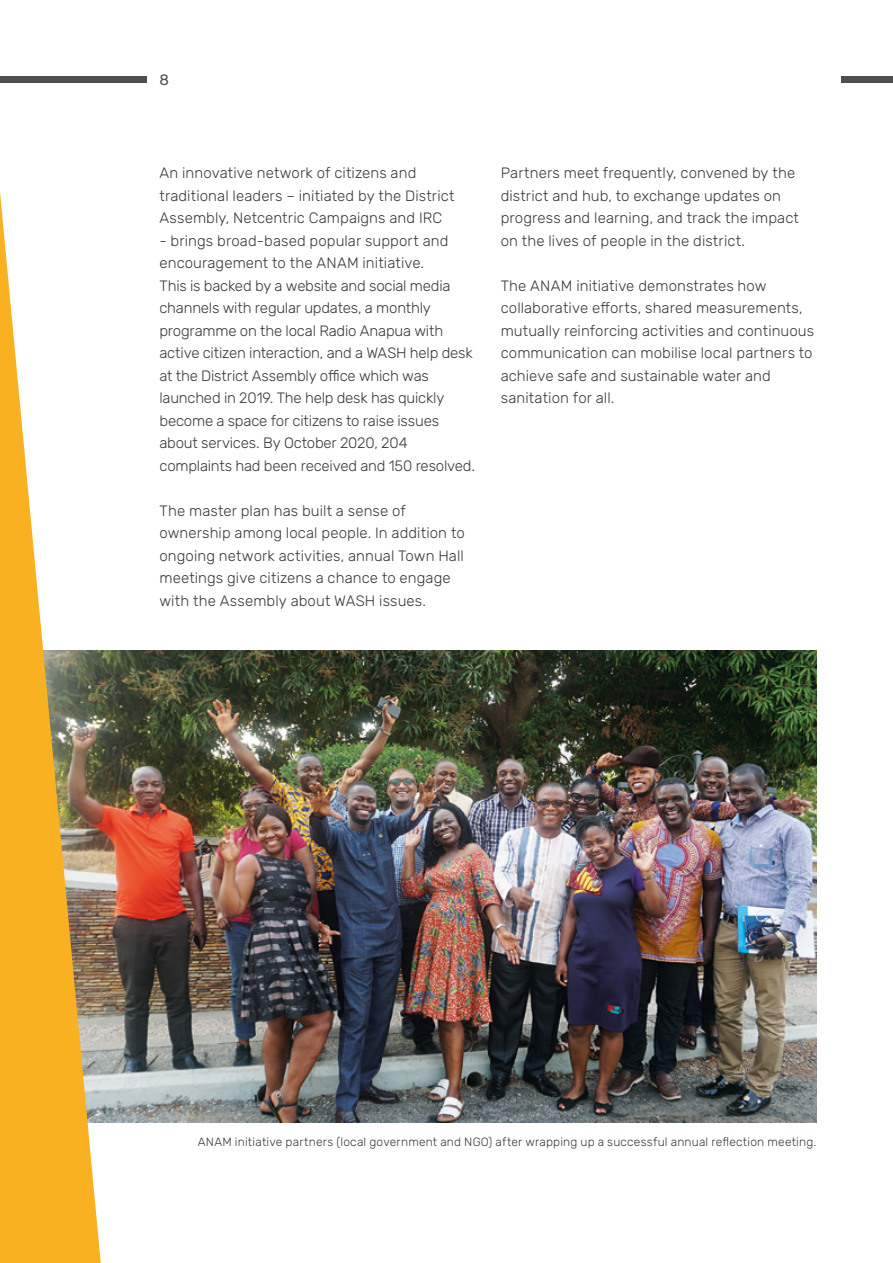
<style>
.page{position:relative;width:893px;height:1263px;background:#fff}
.page>*{position:absolute;margin:0;border:0;box-sizing:border-box;transform-origin:0 0}
._04_Body{font:300 15px/22.5px "Rubik";letter-spacing:.005em;color:#3c3c3b}
._04_Body-2{font:300 15px/22.5px "Rubik";letter-spacing:-.015em;color:#3c3c3b}
.t1{font:15px "Rubik";color:#4e4e4d}
._05_Bijschrift{font:300 12px "Rubik";letter-spacing:.015em;color:#3c3c3b}
</style>
<div class="page">
<img style="left:101px;top:651px;width:715px;height:471px">
<svg style="left:0;top:192px;width:101px;height:1071px"></svg>
<div style="left:0;top:77px;width:147px;height:6px;background:#4e4e4d"></div>
<div style="left:842px;top:77px;width:51px;height:6px;background:#4e4e4d"></div>
<p class="t1" style="left:159px;top:71px;width:11px">8</p>
<p class="_04_Body" style="left:159px;top:162px;width:297px">An innovative network of citizens and traditional leaders – initiated by the District<br>Assembly, Netcentric Campaigns and IRC</p>
<p class="_04_Body" style="left:159px;top:230px;width:290px">- brings broad-based popular support and encouragement to the ANAM initiative.</p>
<p class="_04_Body-2" style="left:159px;top:275px;width:317px">This is backed by a website and social media channels with regular updates, a monthly programme on the local Radio Anapua with active citizen interaction, and a WASH help desk at the District Assembly office which was launched in 2019. The help desk has quickly become a space for citizens to raise issues about services. By October 2020, 204 complaints had been received and 150 resolved.</p>
<p class="_04_Body" style="left:159px;top:500px;width:307px">The master plan has built a sense of ownership among local people. In addition to ongoing network activities, annual Town Hall meetings give citizens a chance to engage with the Assembly about WASH issues.</p>
<p class="_04_Body" style="left:501px;top:162px;width:300px">Partners meet frequently, convened by the district and hub, to exchange updates on progress and learning, and track the impact on the lives of people in the district.</p>
<p class="_04_Body" style="left:501px;top:275px;width:315px">The ANAM initiative demonstrates how collaborative efforts, shared measurements, mutually reinforcing activities and continuous communication can mobilise local partners to achieve safe and sustainable water and sanitation for all.</p>
<p class="_05_Bijschrift" style="left:198px;top:1135px;width:620px">ANAM initiative partners (local government and NGO) after wrapping up a successful annual reflection meeting.</p>
</div>
